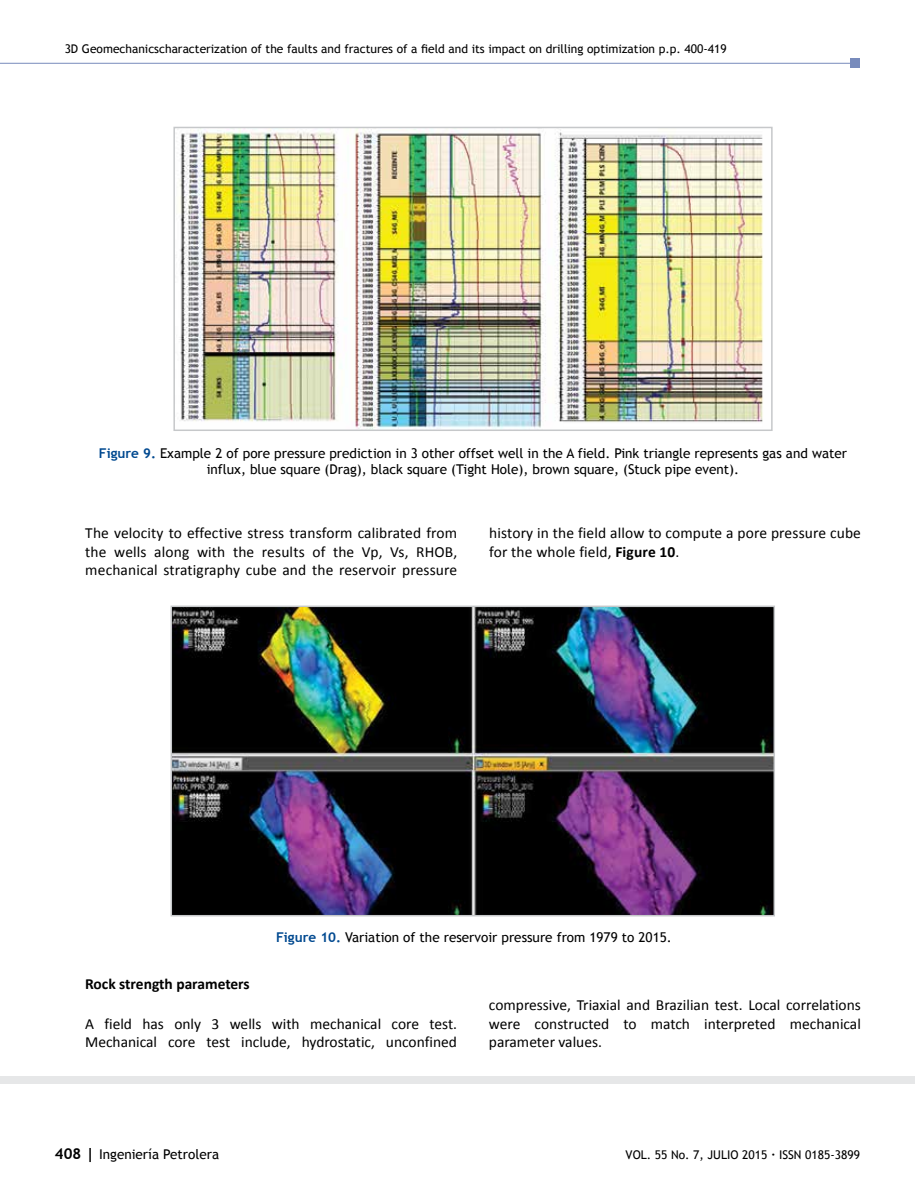
<style>
.page{position:relative;width:915px;height:1191px;background:#fff}
.page>*{position:absolute;margin:0;border:0;box-sizing:border-box;transform-origin:0 0}
.t1{font:15.45px/18.6px "Calibri";color:#000;text-align:justify}
.t2{font:700 15.45px "Calibri";color:#000}
.t3{font:13.5px/15px "Trebuchet MS";color:#000;text-align:center}
.t4{font:12px "Trebuchet MS";color:#000}
.s1{font-weight:700;color:#004990}
.s2{font-weight:700}
.s3{font-weight:700;font-size:15px}
</style>
<div class="page">
<hr style="left:0;top:63px;width:854px;height:1px;background:#788bbc">
<div style="left:850px;top:59px;width:9px;height:9px;background:#788bbc"></div>
<img style="left:179px;top:130px;width:584px;height:298px">
<div style="left:173px;top:127px;width:599px;height:304px;border:2px solid #c6c8ca"></div>
<img style="left:173px;top:608px;width:598px;height:305px">
<div style="left:170px;top:605px;width:604px;height:311px;border:2px solid #c6c8ca"></div>
<div style="left:0;top:1076px;width:914px;height:8px;background:#e6e7e8"></div>
<p class="t4" style="left:65px;top:42px;width:663px">3D Geomechanicscharacterization of the faults and fractures of a field and its impact on drilling optimization p.p. 400-419</p>
<p class="t3" style="left:99px;top:446px;width:749px"><span class="s1">Figure 9.</span> Example 2 of pore pressure prediction in 3 other offset well in the A field. Pink triangle represents gas and water influx, blue square (Drag), black square (Tight Hole), brown square, (Stuck pipe event).</p>
<p class="t1" style="left:85px;top:523px;width:373px">The velocity to effective stress transform calibrated from the wells along with the results of the Vp, Vs, RHOB, mechanical stratigraphy cube and the reservoir pressure</p>
<p class="t1" style="left:489px;top:523px;width:373px">history in the field allow to compute a pore pressure cube for the whole field, <span class="s2">Figure 10</span>.</p>
<p class="t3" style="left:276px;top:930px;width:397px"><span class="s1">Figure 10.</span> Variation of the reservoir pressure from 1979 to 2015.</p>
<p class="t2" style="left:85px;top:974px;width:166px">Rock strength parameters</p>
<p class="t1" style="left:85px;top:1014px;width:373px">A field has only 3 wells with mechanical core test.<br>Mechanical core test include, hydrostatic, unconfined</p>
<p class="t1" style="left:489px;top:996px;width:373px">compressive, Triaxial and Brazilian test. Local correlations were constructed to match interpreted mechanical parameter values.</p>
<p class="t3" style="left:55px;top:1146px;width:166px"><span class="s3">408 |</span> Ingeniería Petrolera</p>
<p class="t4" style="left:625px;top:1147px;width:236px">VOL. 55 No. 7, JULIO 2015 <span class="s2">·</span> ISSN 0185-3899</p>
</div>
